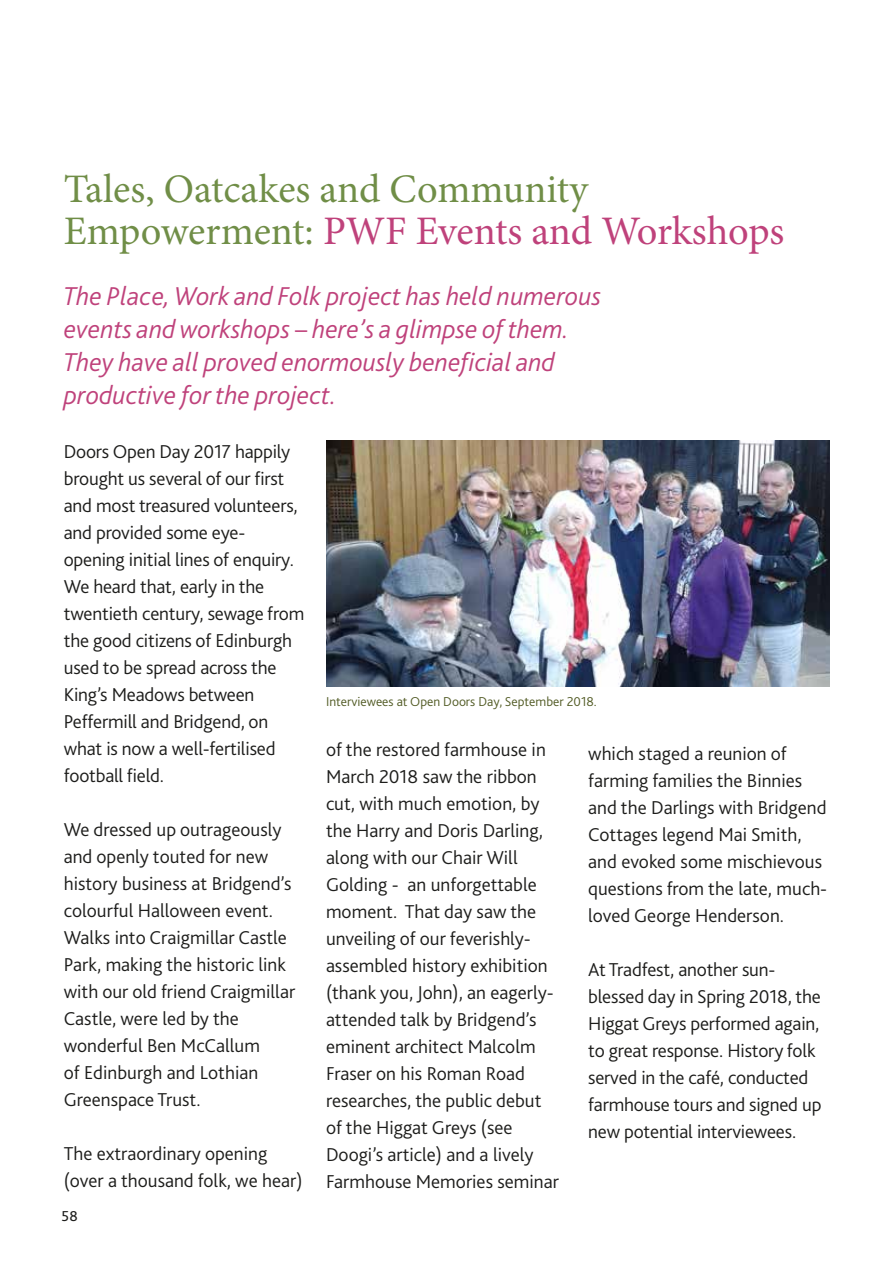
<style>
.page{position:relative;width:893px;height:1263px;background:#fff}
.page>*{position:absolute;margin:0;border:0;box-sizing:border-box;transform-origin:0 0}
.t1{font:40.5px/42px "Minion Pro";letter-spacing:-.005em;color:#708e47}
.t2{font:italic 300 27px/33px "Bliss 2";color:#bf427b}
.t3{font:300 19.5px/27px "Bliss 2";color:#1d1d1b}
.t4{font:15px "Bliss 2";color:#1d1d1b}
.t5{font:300 13.5px "Bliss 2";color:#525b25}
.s1{color:#bf427b}
</style>
<div class="page">
<img style="left:326px;top:440px;width:503px;height:247px">
<h1 class="t1" style="left:64px;top:168px;width:722px">Tales, Oatcakes and Community<br>Empowerment: <span class="s1">PWF Events and Workshops</span></h1>
<h2 class="t2" style="left:64px;top:279px;width:539px">The Place, Work and Folk project has held numerous events and workshops – here’s a glimpse of them.<br>They have all proved enormously beneficial and productive for the project.</h2>
<p class="t3" style="left:64px;top:437px;width:242px">Doors Open Day 2017 happily brought us several of our first and most treasured volunteers, and provided some eye&shy;opening initial lines of enquiry.<br>We heard that, early in the twentieth century, sewage from the good citizens of Edinburgh used to be spread across the<br>King’s Meadows between<br>Peffermill and Bridgend, on what is now a well-fertilised football field.</p>
<p class="t5" style="left:326px;top:693px;width:272px">Interviewees at Open Doors Day, September 2018.</p>
<p class="t3" style="left:326px;top:735px;width:235px">of the restored farmhouse in<br>March 2018 saw the ribbon cut, with much emotion, by the Harry and Doris Darling, along with our Chair Will<br>Golding - an unforgettable moment. That day saw the unveiling of our feverishly&shy;assembled history exhibition (thank you, John), an eagerly&shy;attended talk by Bridgend’s eminent architect Malcolm<br>Fraser on his Roman Road researches, the public debut of the Higgat Greys (see<br>Doogi’s article) and a lively<br>Farmhouse Memories seminar</p>
<p class="t3" style="left:588px;top:739px;width:240px">which staged a reunion of farming families the Binnies and the Darlings with Bridgend<br>Cottages legend Mai Smith, and evoked some mischievous questions from the late, much&shy;loved George Henderson.</p>
<p class="t3" style="left:64px;top:815px;width:233px">We dressed up outrageously and openly touted for new history business at Bridgend’s colourful Halloween event.<br>Walks into Craigmillar Castle<br>Park, making the historic link with our old friend Craigmillar<br>Castle, were led by the wonderful Ben McCallum<br>of Edinburgh and Lothian<br>Greenspace Trust.</p>
<p class="t3" style="left:64px;top:1139px;width:240px">The extraordinary opening (over a thousand folk, we hear)</p>
<p class="t3" style="left:588px;top:955px;width:235px">At Tradfest, another sun&shy;blessed day in Spring 2018, the<br>Higgat Greys performed again, to great response. History folk served in the café, conducted farmhouse tours and signed up new potential interviewees.</p>
<p class="t4" style="left:62px;top:1207px;width:18px">58</p>
</div>
